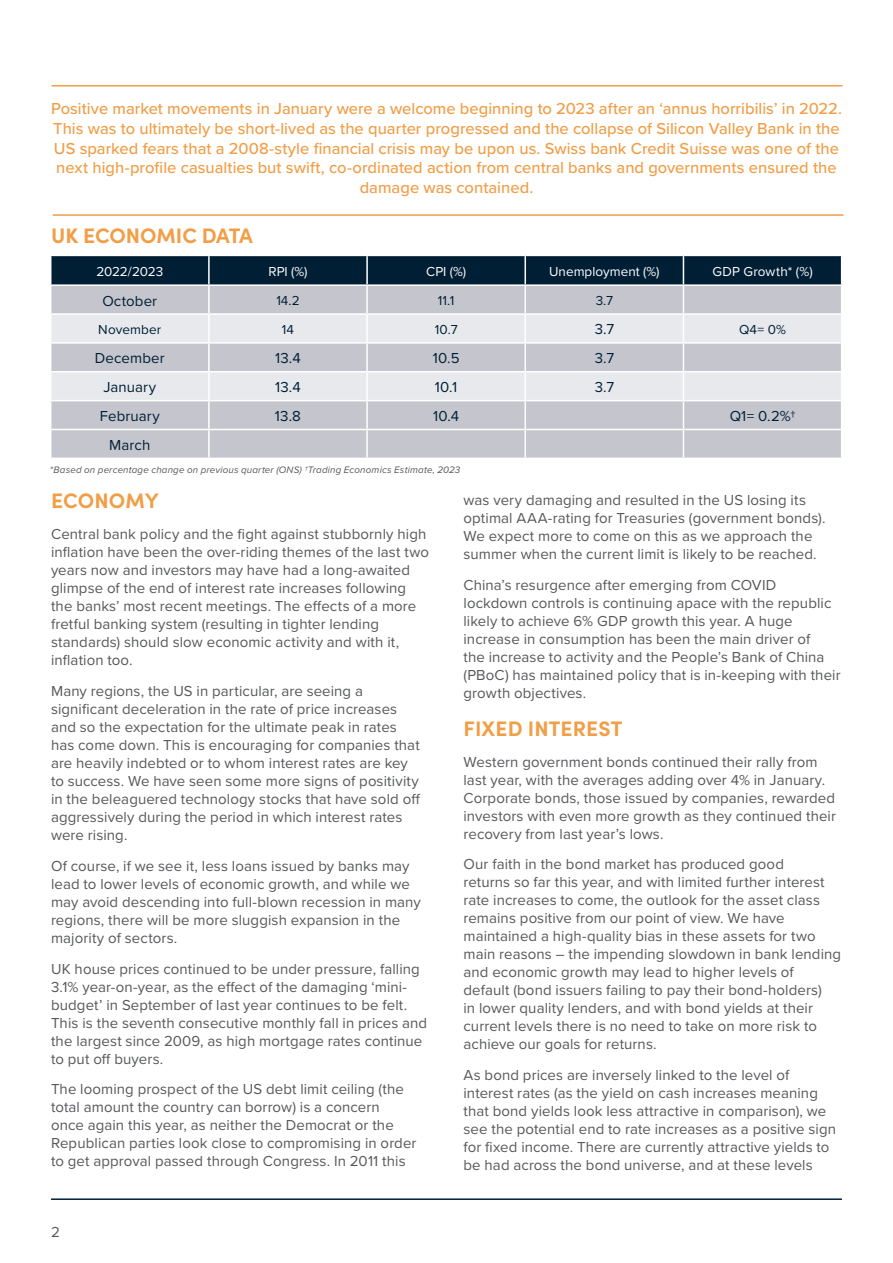
<style>
.page{position:relative;width:893px;height:1263px;background:#fff}
.page>*{position:absolute;margin:0;border:0;box-sizing:border-box;transform-origin:0 0}
.t1{font:700 21px "Sofia Pro";color:#f19e47}
.t2{font:500 16.5px/19.8px "Proxima Nova";color:#f19e47;text-align:center}
.t3{font:15px/18px "Proxima Nova";letter-spacing:.005em;color:#57585a}
.t4{font:15px "Proxima Nova";letter-spacing:.01em;color:#001f35}
.t5{font:13.5px "Proxima Nova";color:#fff}
.t6{font:13.5px "Proxima Nova";letter-spacing:.01em;color:#001f35}
.t7{font:13.5px "Proxima Nova";letter-spacing:.02em;color:#fff}
.t8{font:italic 9.75px "Proxima Nova";letter-spacing:.02em;color:#57585a}
</style>
<div class="page">
<hr style="left:51px;top:1198px;width:791px;height:2px;background:#001f35">
<svg style="left:50px;top:255px;width:792px;height:203px;background:#b6bbc3"></svg>
<hr style="left:52px;top:85px;width:790px;height:2px;background:#f19e47">
<hr style="left:53px;top:214px;width:790px;height:2px;background:#f19e47">
<p class="t2" style="left:51px;top:98px;width:792px">Positive market movements in January were a welcome beginning to 2023 after an ‘annus horribilis’ in 2022.<br>This was to ultimately be short-lived as the quarter progressed and the collapse of Silicon Valley Bank in the US sparked fears that a 2008-style financial crisis may be upon us. Swiss bank Credit Suisse was one of the next high-profile casualties but swift, co-ordinated action from central banks and governments ensured the damage was contained.</p>
<h1 class="t1" style="left:51px;top:219px;width:203px">UK ECONOMIC DATA</h1>
<p class="t5" style="left:96px;top:261px;width:68px">2022/2023</p>
<p class="t5" style="left:268px;top:261px;width:41px">RPI (%)</p>
<p class="t5" style="left:426px;top:261px;width:42px">CPI (%)</p>
<p class="t5" style="left:549px;top:261px;width:112px">Unemployment (%)</p>
<p class="t7" style="left:712px;top:261px;width:102px">GDP Growth* (%)</p>
<p class="t4" style="left:102px;top:289px;width:56px">October</p>
<p class="t6" style="left:276px;top:290px;width:25px">14.2</p>
<p class="t6" style="left:438px;top:290px;width:18px">11.1</p>
<p class="t6" style="left:596px;top:290px;width:19px">3.7</p>
<p class="t6" style="left:98px;top:319px;width:65px">November</p>
<p class="t6" style="left:282px;top:319px;width:14px">14</p>
<p class="t6" style="left:435px;top:319px;width:24px">10.7</p>
<p class="t4" style="left:595px;top:318px;width:21px">3.7</p>
<p class="t6" style="left:739px;top:319px;width:49px">Q4= 0%</p>
<p class="t4" style="left:95px;top:347px;width:71px">December</p>
<p class="t4" style="left:275px;top:347px;width:27px">13.4</p>
<p class="t4" style="left:433px;top:347px;width:28px">10.5</p>
<p class="t4" style="left:595px;top:347px;width:21px">3.7</p>
<p class="t4" style="left:103px;top:376px;width:54px">January</p>
<p class="t4" style="left:275px;top:376px;width:27px">13.4</p>
<p class="t4" style="left:435px;top:376px;width:24px">10.1</p>
<p class="t4" style="left:595px;top:376px;width:21px">3.7</p>
<p class="t4" style="left:100px;top:405px;width:62px">February</p>
<p class="t4" style="left:275px;top:405px;width:27px">13.8</p>
<p class="t4" style="left:433px;top:405px;width:28px">10.4</p>
<p class="t4" style="left:730px;top:405px;width:67px">Q1= 0.2%†</p>
<p class="t4" style="left:109px;top:434px;width:43px">March</p>
<p class="t8" style="left:50px;top:462px;width:412px">*Based on percentage change on previous quarter (ONS) †Trading Economics Estimate, 2023</p>
<h1 class="t1" style="left:51px;top:485px;width:109px">ECONOMY</h1>
<p class="t3" style="left:51px;top:524px;width:379px">Central bank policy and the fight against stubbornly high inflation have been the over-riding themes of the last two years now and investors may have had a long-awaited glimpse of the end of interest rate increases following the banks’ most recent meetings. The effects of a more fretful banking system (resulting in tighter lending standards) should slow economic activity and with it, inflation too.</p>
<p class="t3" style="left:51px;top:681px;width:371px">Many regions, the US in particular, are seeing a significant deceleration in the rate of price increases and so the expectation for the ultimate peak in rates has come down. This is encouraging for companies that are heavily indebted or to whom interest rates are key to success. We have seen some more signs of positivity in the beleaguered technology stocks that have sold off aggressively during the period in which interest rates were rising.</p>
<p class="t3" style="left:51px;top:856px;width:371px">Of course, if we see it, less loans issued by banks may lead to lower levels of economic growth, and while we may avoid descending into full-blown recession in many regions, there will be more sluggish expansion in the majority of sectors.</p>
<p class="t3" style="left:51px;top:959px;width:378px">UK house prices continued to be under pressure, falling 3.1% year-on-year, as the effect of the damaging ‘mini&shy;budget’ in September of last year continues to be felt.<br>This is the seventh consecutive monthly fall in prices and the largest since 2009, as high mortgage rates continue to put off buyers.</p>
<p class="t3" style="left:51px;top:1079px;width:367px">The looming prospect of the US debt limit ceiling (the total amount the country can borrow) is a concern<br>once again this year, as neither the Democrat or the Republican parties look close to compromising in order to get approval passed through Congress. In 2011 this</p>
<p class="t3" style="left:51px;top:1222px;width:10px">2</p>
<p class="t3" style="left:463px;top:490px;width:363px">was very damaging and resulted in the US losing its optimal AAA-rating for Treasuries (government bonds).<br>We expect more to come on this as we approach the summer when the current limit is likely to be reached.</p>
<p class="t3" style="left:463px;top:575px;width:379px">China’s resurgence after emerging from COVID lockdown controls is continuing apace with the republic likely to achieve 6% GDP growth this year. A huge increase in consumption has been the main driver of<br>the increase to activity and the People’s Bank of China (PBoC) has maintained policy that is in-keeping with their growth objectives.</p>
<h1 class="t1" style="left:464px;top:712px;width:161px">FIXED INTEREST</h1>
<p class="t3" style="left:463px;top:752px;width:374px">Western government bonds continued their rally from last year, with the averages adding over 4% in January.<br>Corporate bonds, those issued by companies, rewarded investors with even more growth as they continued their recovery from last year’s lows.</p>
<p class="t3" style="left:463px;top:855px;width:379px">Our faith in the bond market has produced good<br>returns so far this year, and with limited further interest rate increases to come, the outlook for the asset class remains positive from our point of view. We have maintained a high-quality bias in these assets for two main reasons – the impending slowdown in bank lending and economic growth may lead to higher levels of default (bond issuers failing to pay their bond-holders)<br>in lower quality lenders, and with bond yields at their current levels there is no need to take on more risk to achieve our goals for returns.</p>
<p class="t3" style="left:463px;top:1065px;width:374px">As bond prices are inversely linked to the level of interest rates (as the yield on cash increases meaning that bond yields look less attractive in comparison), we see the potential end to rate increases as a positive sign for fixed income. There are currently attractive yields to be had across the bond universe, and at these levels</p>
</div>
